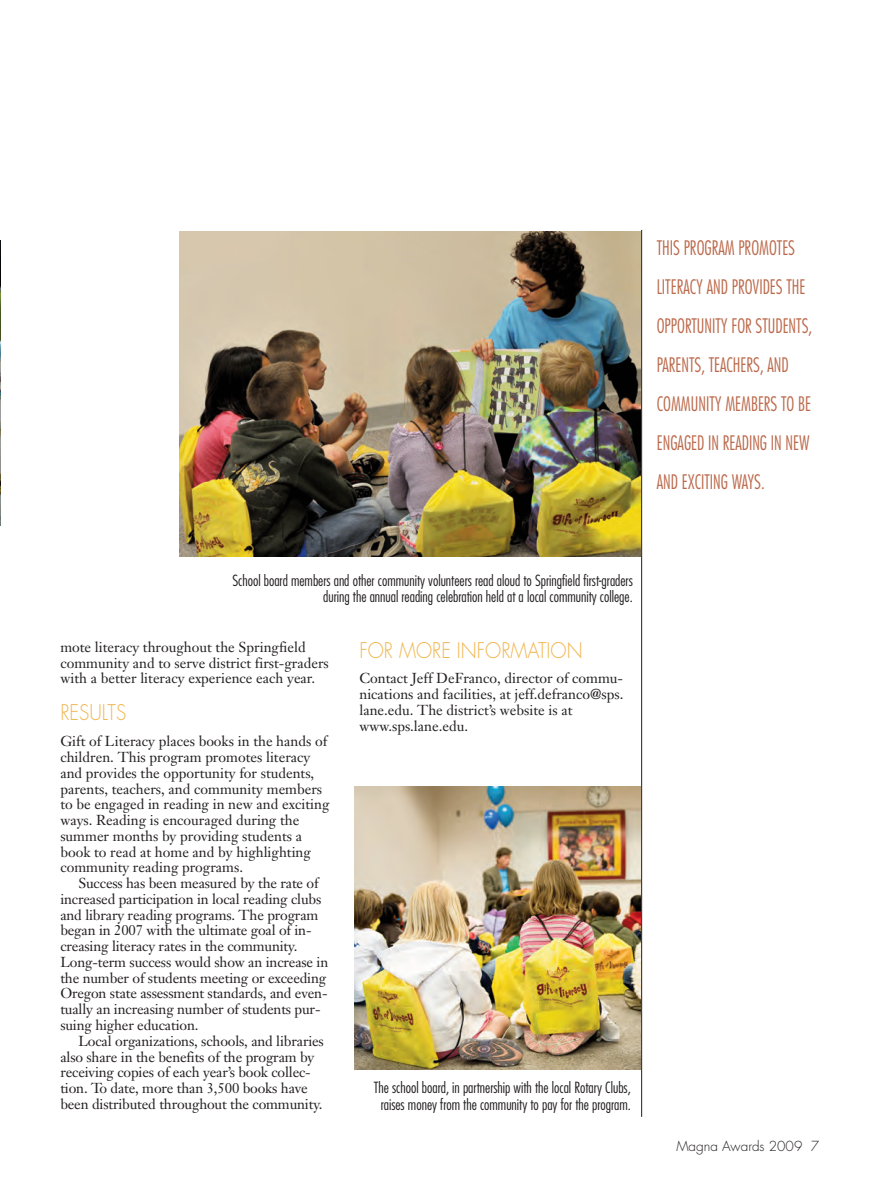
<style>
.page{position:relative;width:876px;height:1179px;background:#fff}
.page>*{position:absolute;margin:0;border:0;box-sizing:border-box;transform-origin:0 0}
.t1{font:300 21px "Futura";color:#f0b54d;scale:.9 1}
.t2{font:300 condensed 19.5px/39px "Futura";color:#bc694b;scale:.9 1}
.t3{font:300 condensed 15px/16.5px "Futura";color:#231f20;text-align:right}
.t4{font:14.25px/15.8px "Janson Text";color:#231f20}
.t5{font:300 13.5px "Futura";color:#231f20}
</style>
<div class="page">
<hr style="left:641px;top:230px;width:1px;height:886px;background:#231f20">
<img style="left:0;top:241px;width:1px;height:285px">
<img style="left:354px;top:786px;width:286px;height:283px">
<img style="left:180px;top:231px;width:460px;height:325px">
<h2 class="t2" style="left:656px;top:229px;width:174px">THIS PROGRAM PROMOTES<br>LITERACY AND PROVIDES THE<br>OPPORTUNITY FOR STUDENTS,<br>PARENTS, TEACHERS, AND<br>COMMUNITY MEMBERS TO BE<br>ENGAGED IN READING IN NEW<br>AND EXCITING WAYS.</h2>
<p class="t3" style="left:232px;top:572px;width:402px">School board members and other community volunteers read aloud to Springfield first-graders during the annual reading celebration held at a local community college.</p>
<p class="t4" style="left:60px;top:640px;width:270px">mote literacy throughout the Springfield community and to serve district first-graders with a better literacy experience each year.</p>
<h1 class="t1" style="left:60px;top:702px;width:75px">RESULTS</h1>
<p class="t4" style="left:60px;top:735px;width:270px">Gift of Literacy places books in the hands of children. This program promotes literacy and provides the opportunity for students, parents, teachers, and community members to be engaged in reading in new and exciting ways. Reading is encouraged during the summer months by providing students a book to read at home and by highlighting community reading programs.</p>
<p class="t4" style="left:60px;top:876px;width:269px;text-indent:18px">Success has been measured by the rate of increased participation in local reading clubs and library reading programs. The program began in 2007 with the ultimate goal of in&shy;creasing literacy rates in the community.<br>Long-term success would show an increase in the number of students meeting or exceeding Oregon state assessment standards, and even&shy;tually an increasing number of students pur&shy;suing higher education.</p>
<p class="t4" style="left:60px;top:1034px;width:265px;text-indent:18px">Local organizations, schools, and libraries also share in the benefits of the program by receiving copies of each year’s book collec&shy;tion. To date, more than 3,500 books have been distributed throughout the community.</p>
<h1 class="t1" style="left:359px;top:640px;width:249px">FOR MORE INFORMATION</h1>
<p class="t4" style="left:359px;top:672px;width:265px">Contact Jeff DeFranco, director of commu&shy;nications and facilities, at jeff.defranco@sps. lane.edu. The district’s website is at www.sps.lane.edu.</p>
<p class="t3" style="left:374px;top:1080px;width:258px;text-align:center">The school board, in partnership with the local Rotary Clubs, raises money from the community to pay for the program.</p>
<p class="t5" style="left:676px;top:1139px;width:144px">Magna Awards 2009 7</p>
</div>
